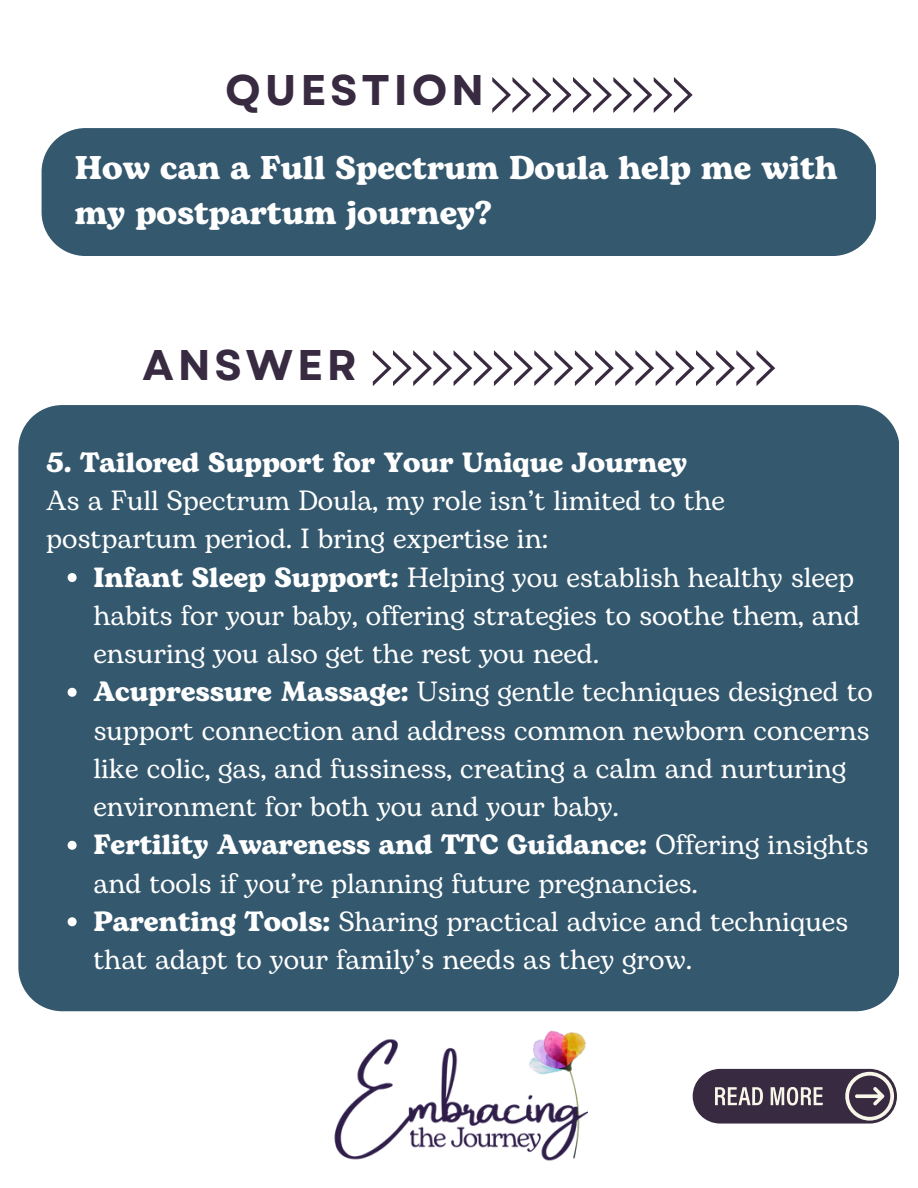
<style>
.page{position:relative;width:918px;height:1188px;background:#fff}
.page>*{position:absolute;margin:0;border:0;box-sizing:border-box;transform-origin:0 0}
.t1{font:700 42.9px "Garet";letter-spacing:.09em;color:#382a40}
.t2{font:700 32.85px/45px "Bogart";color:#fff}
.t3{font:27.75px/38.2px "Bogart";color:#fff}
.t4{font:700 27.75px "Bogart";color:#fff}
.s1{font-weight:700}
</style>
<div class="page">
<div style="left:18px;top:405px;width:881px;height:606px;background:#34586e"></div>
<svg style="left:373px;top:350px;width:402px;height:36px"></svg>
<img style="left:334px;top:1030px;width:254px;height:131px">
<svg style="left:492px;top:77px;width:201px;height:36px"></svg>
<svg style="left:68px;top:573px;width:9px;height:9px"></svg>
<svg style="left:68px;top:688px;width:9px;height:9px"></svg>
<svg style="left:68px;top:841px;width:9px;height:9px"></svg>
<svg style="left:68px;top:917px;width:9px;height:9px"></svg>
<div style="left:42px;top:128px;width:834px;height:128px;background:#34586e"></div>
<div style="left:693px;top:1069px;width:204px;height:55px;background:#382a40;border-radius:27px"></div>
<svg style="left:845px;top:1072px;width:49px;height:49px"></svg>
<svg style="left:715px;top:1087px;width:48px;height:18px"></svg>
<svg style="left:771px;top:1087px;width:52px;height:19px"></svg>
<p class="t1" style="left:225px;top:59px;width:260px">QUESTION</p>
<p class="t2" style="left:75px;top:146px;width:765px">How can a Full Spectrum Doula help me with my postpartum journey?</p>
<h1 class="t1" style="left:143px;top:334px;width:216px">ANSWER</h1>
<p class="t4" style="left:46px;top:442px;width:643px">5. Tailored Support for Your Unique Journey</p>
<h1 class="t3" style="left:46px;top:483px;width:680px">As a Full Spectrum Doula, my role isn’t limited to the postpartum period. I bring expertise in:</h1>
<p class="t3" style="left:93px;top:559px;width:768px"><span class="s1">Infant Sleep Support:</span> Helping you establish healthy sleep habits for your baby, offering strategies to soothe them, and ensuring you also get the rest you need.</p>
<p class="t3" style="left:93px;top:674px;width:781px"><span class="s1">Acupressure Massage:</span> Using gentle techniques designed to support connection and address common newborn concerns like colic, gas, and fussiness, creating a calm and nurturing environment for both you and your baby.</p>
<p class="t3" style="left:93px;top:827px;width:777px"><span class="s1">Fertility Awareness and TTC Guidance:</span> Offering insights and tools if you’re planning future pregnancies.</p>
<p class="t3" style="left:93px;top:903px;width:756px"><span class="s1">Parenting Tools:</span> Sharing practical advice and techniques that adapt to your family’s needs as they grow.</p>
</div>
